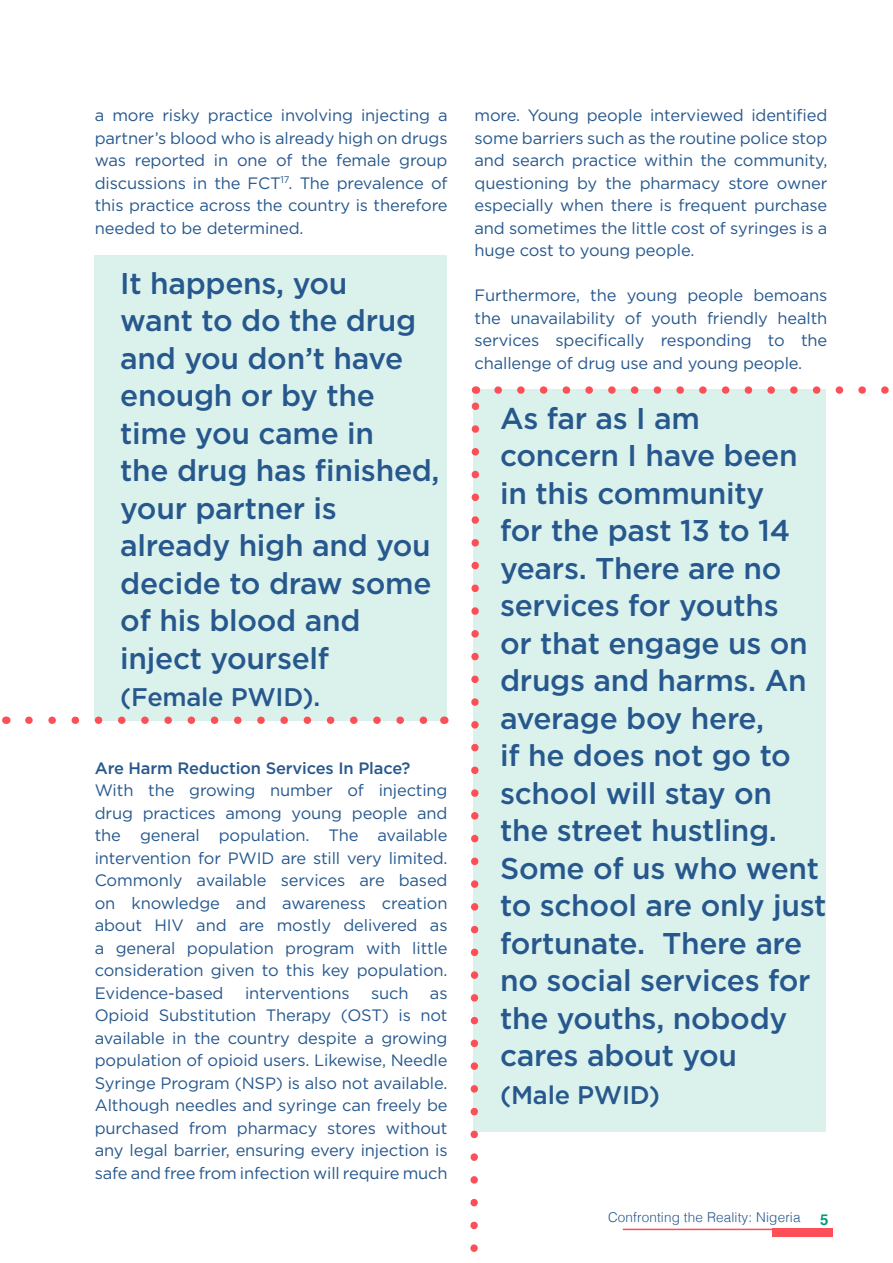
<style>
.page{position:relative;width:893px;height:1263px;background:#fff}
.page>*{position:absolute;margin:0;border:0;box-sizing:border-box;transform-origin:0 0}
.t1{font:500 30px/37.5px "Gotham";letter-spacing:-.01em;color:#27588d}
.t2{font:500 25.5px "Gotham";letter-spacing:-.01em;color:#27588d}
.t3{font:16.5px/22.5px "Gotham";letter-spacing:-.01em;color:#27588d;text-align:justify}
.t4{font:500 16.5px "Gotham";letter-spacing:-.01em;color:#27588d}
.t5{font:700 15px "Helvetica";color:#009d77}
.t6{font:300 13.5px "Helvetica";letter-spacing:.01em;color:#27588d}
</style>
<div class="page">
<div style="left:772px;top:1229px;width:60px;height:8px;background:#fd4f57"></div>
<hr style="left:623px;top:1229px;width:174px;height:1px;background:#fd4f57">
<div style="left:473px;top:389px;width:353px;height:742px;background:#dbf1ec"></div>
<div style="left:94px;top:255px;width:352px;height:466px;background:#dbf1ec"></div>
<svg style="left:29px;top:716px;width:399px;height:8px"></svg>
<svg style="left:470px;top:386px;width:13px;height:866px"></svg>
<svg style="left:498px;top:386px;width:391px;height:8px"></svg>
<p class="t3" style="left:95px;top:104px;width:354px">a more risky practice involving injecting a partner’s blood who is already high on drugs was reported in one of the female group discussions in the FCT<sup>17</sup>. The prevalence of this practice across the country is therefore needed to be determined.</p>
<h1 class="t1" style="left:120px;top:264px;width:321px">It happens, you<br>want to do the drug and you don’t have enough or by the time you came in<br>the drug has finished, your partner is already high and you decide to draw some of his blood and inject yourself</h1>
<h2 class="t2" style="left:120px;top:680px;width:201px">(Female PWID).</h2>
<p class="t4" style="left:95px;top:757px;width:317px">Are Harm Reduction Services In Place?</p>
<p class="t3" style="left:95px;top:779px;width:354px">With the growing number of injecting drug practices among young people and the general population. The available intervention for PWID are still very limited.<br>Commonly available services are based on knowledge and awareness creation about HIV and are mostly delivered as a general population program with little consideration given to this key population.<br>Evidence-based</p>
<p class="t3" style="left:245px;top:981px;width:106px">interventions</p>
<p class="t3" style="left:371px;top:981px;width:39px">such</p>
<p class="t3" style="left:95px;top:981px;width:354px;text-indent:335px">as Opioid Substitution Therapy (OST) is not available in the country despite a growing population of opioid users. Likewise, Needle Syringe Program (NSP) is also not available.<br>Although needles and syringe can freely be purchased from pharmacy stores without any legal barrier, ensuring every injection is safe and free from infection will require much</p>
<p class="t3" style="left:475px;top:104px;width:354px">more. Young people interviewed identified some barriers such as the routine police stop and search practice within the community, questioning by the pharmacy store owner especially when there is frequent purchase and sometimes the little cost of syringes is a huge cost to young people.</p>
<p class="t3" style="left:475px;top:284px;width:354px">Furthermore, the young people bemoans the unavailability of youth friendly health services specifically responding to the challenge of drug use and young people.</p>
<p class="t1" style="left:500px;top:399px;width:328px">As far as I am concern I have been in this community<br>for the past 13 to 14 years. There are no services for youths<br>or that engage us on drugs and harms. An average boy here,<br>if he does not go to school will stay on the street hustling.<br>Some of us who went to school are only just fortunate. There are no social services for the youths, nobody cares about you</p>
<h2 class="t2" style="left:500px;top:1078px;width:161px">(Male PWID)</h2>
<p class="t6" style="left:608px;top:1206px;width:194px">Confronting the Reality: Nigeria</p>
<p class="t5" style="left:820px;top:1207px;width:10px">5</p>
</div>
